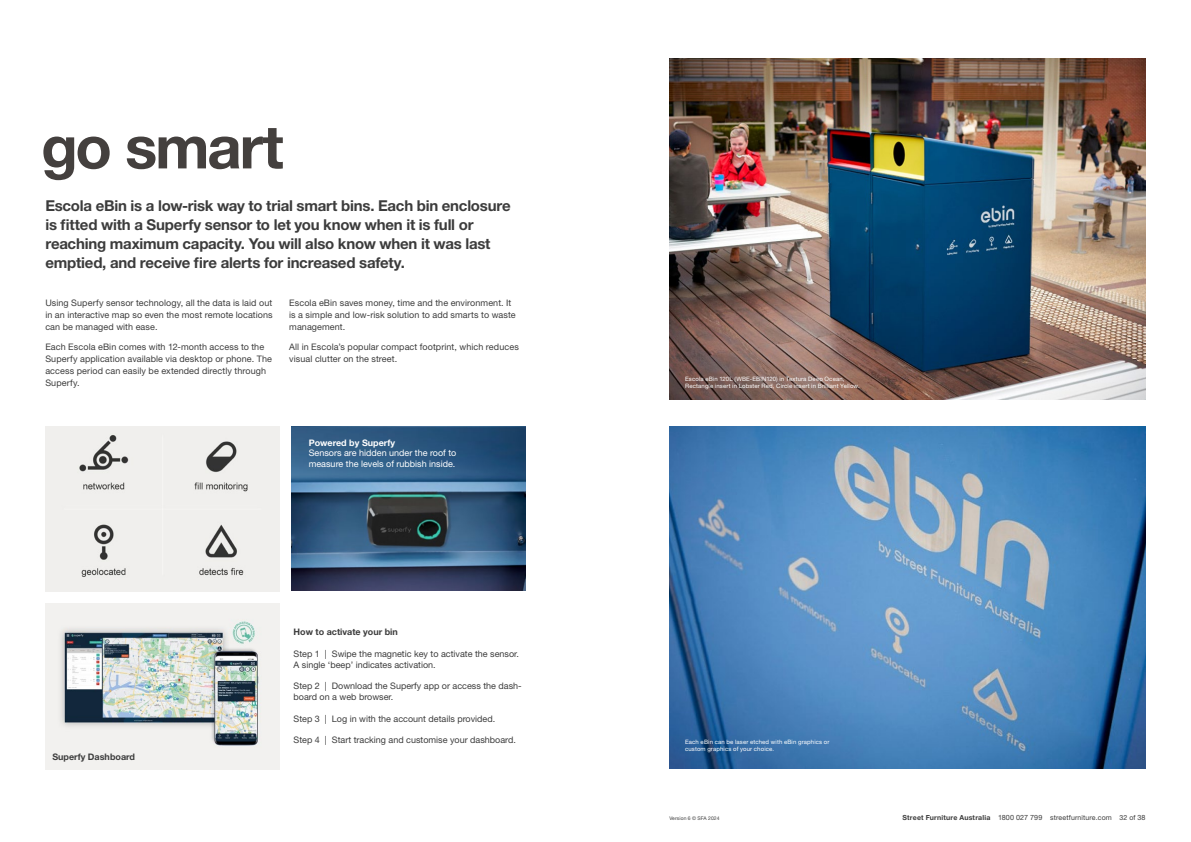
<style>
.page{position:relative;width:1191px;height:842px;background:#fff}
.page>*{position:absolute;margin:0;border:0;box-sizing:border-box;transform-origin:0 0}
.t1{font:700 60px "Helvetica Neue LT Pro";letter-spacing:-.035em;color:#44403e}
.t2{font:700 15px/19px "Helvetica Neue LT Pro";letter-spacing:-.015em;color:#3c3c3c}
.t3{font:9px/12px "Helvetica Neue LT Pro";letter-spacing:.005em;color:#3c3c3c}
.t4{font:9px/10.8px "Helvetica Neue LT Pro";color:#fff}
.t5{font:700 9px "Helvetica Neue LT Pro";color:#3c3c3c}
.t6{font:700 9px "Helvetica Neue LT Pro";color:#fff}
.t7{font:700 7px "Helvetica Neue LT Pro";letter-spacing:.03em;color:#3c3c3c}
.t8{font:6px/7px "Helvetica Neue LT Pro";letter-spacing:.02em;color:#fff}
.t9{font:5px "Helvetica Neue LT Pro";letter-spacing:.02em;color:#3c3c3c}
.s1{font-weight:400;font-size:7.2px}
.s2{font-weight:400}
</style>
<div class="page">
<img style="left:669px;top:58px;width:476px;height:342px">
<img style="left:669px;top:427px;width:476px;height:341px">
<img style="left:45px;top:604px;width:235px;height:165px">
<img style="left:291px;top:427px;width:234px;height:164px">
<img style="left:45px;top:427px;width:235px;height:164px">
<h1 class="t1" style="left:41px;top:110px;width:244px">go smart</h1>
<p class="t2" style="left:45px;top:195px;width:467px">Escola eBin is a low-risk way to trial smart bins. Each bin enclosure is fitted with a Superfy sensor to let you know when it is full or reaching maximum capacity. You will also know when it was last emptied, and receive fire alerts for increased safety.</p>
<p class="t3" style="left:45px;top:296px;width:229px;text-align:justify">Using Superfy sensor technology, all the data is laid out in an interactive map so even the most remote locations can be managed with ease.</p>
<p class="t3" style="left:45px;top:341px;width:228px">Each Escola eBin comes with 12-month access to the Superfy application available via desktop or phone. The access period can easily be extended directly through Superfy.</p>
<p class="t3" style="left:289px;top:296px;width:228px">Escola eBin saves money, time and the environment. It is a simple and low-risk solution to add smarts to waste management.</p>
<p class="t3" style="left:289px;top:341px;width:231px">All in Escola’s popular compact footprint, which reduces visual clutter on the street.</p>
<p class="t6" style="left:309px;top:437px;width:88px">Powered by Superfy</p>
<p class="t4" style="left:309px;top:448px;width:149px">Sensors are hidden under the roof to measure the levels of rubbish inside.</p>
<p class="t5" style="left:52px;top:751px;width:84px">Superfy Dashboard</p>
<p class="t5" style="left:293px;top:626px;width:106px">How to activate your bin</p>
<p class="t3" style="left:293px;top:648px;width:227px;line-height:10.8px">Step 1 | Swipe the magnetic key to activate the sensor.<br>A single ‘beep’ indicates activation.</p>
<p class="t3" style="left:293px;top:680px;width:230px;line-height:10.8px">Step 2 | Download the Superfy app or access the dash&shy;board on a web browser.</p>
<p class="t3" style="left:293px;top:712px;width:203px">Step 3 | Log in with the account details provided.</p>
<p class="t3" style="left:293px;top:734px;width:224px">Step 4 | Start tracking and customise your dashboard.</p>
<p class="t8" style="left:685px;top:375px;width:176px">Escola eBin 120L (WBE-EBIN120) in Textura Deep Ocean,<br>Rectangle insert in Lobster Red, Circle insert in Brilliant Yellow.</p>
<p class="t8" style="left:685px;top:738px;width:146px">Each eBin can be laser etched with eBin graphics or custom graphics of your choice.</p>
<p class="t9" style="left:669px;top:815px;width:52px">Version 6 © SFA 2024</p>
<p class="t7" style="left:902px;top:813px;width:245px">Street Furniture Australia <span class="s1">1800 027 799</span> <span class="s2">streetfurniture.com 32 of</span> <span class="s1">38</span></p>
</div>
